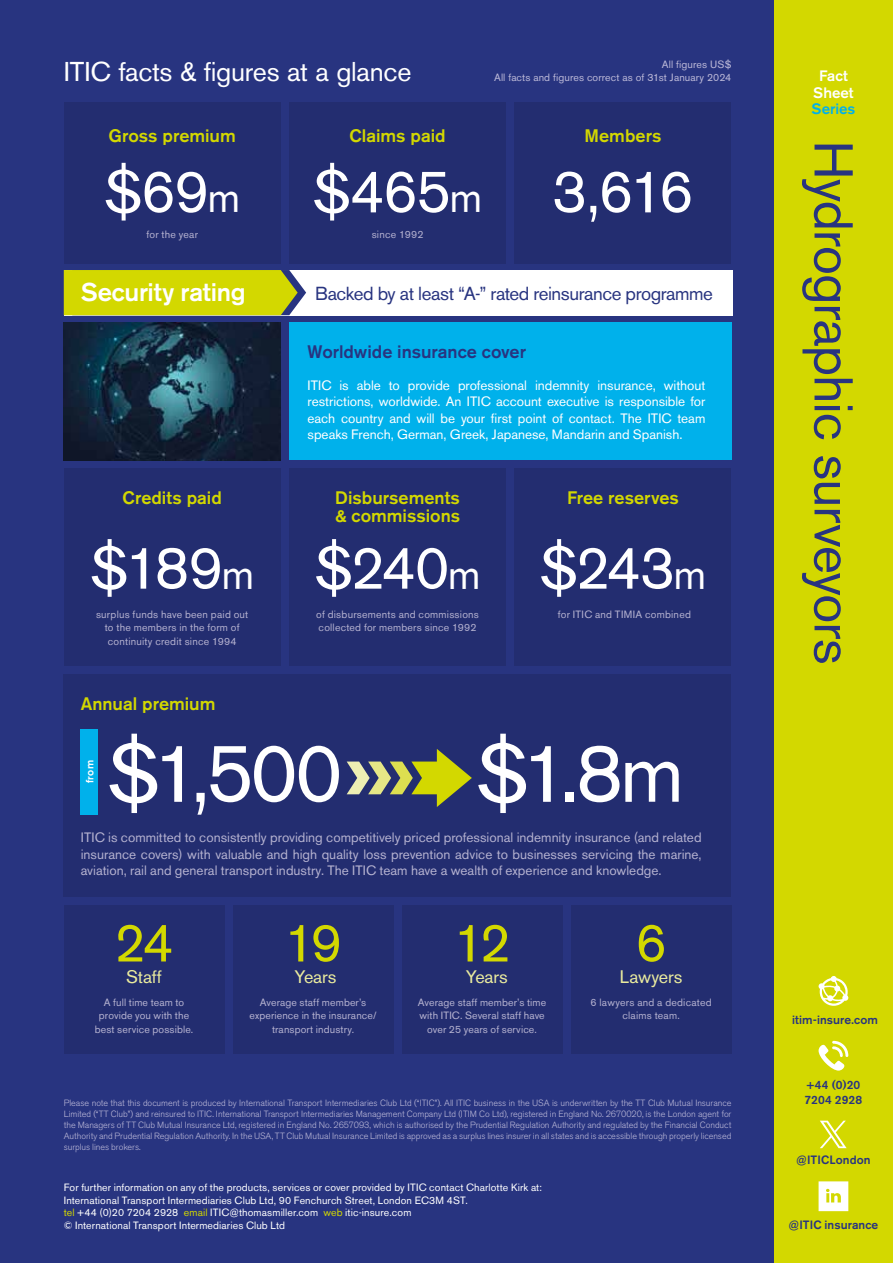
<style>
.page{position:relative;width:893px;height:1263px;background:#fff}
.page>*{position:absolute;margin:0;border:0;box-sizing:border-box;transform-origin:0 0}
.t1{font:82.5px "Akzidenz Grotesk BE";color:#fff}
.t2{font:60px "Akzidenz Grotesk BE";letter-spacing:-.035em;color:#fff}
.t3{font:54px "Akzidenz Grotesk BE";letter-spacing:-.02em;color:#283480}
.t4{font:54px "Akzidenz Grotesk BE";color:#d3d800}
.t5{font:27px "Akzidenz Grotesk BE";letter-spacing:-.01em;color:#fff}
.t6{font:500 25.5px "Akzidenz Grotesk BE";letter-spacing:-.01em;color:#fff}
.t7{font:18.75px "Akzidenz Grotesk BE";letter-spacing:-.025em;color:#283480}
.t8{font:500 18px "Akzidenz Grotesk BE";color:#d3d800}
.t9{font:500 18px "Akzidenz Grotesk BE";letter-spacing:-.005em;color:#283480}
.t10{font:18px "Akzidenz Grotesk BE";letter-spacing:-.005em;color:#eaeb9e}
.t11{font:500 15px/16.5px "Akzidenz Grotesk BE";color:#fff;text-align:center}
.t12{font:500 15px "Akzidenz Grotesk BE";color:#00b1eb}
.t13{font:13.5px/16.5px "Akzidenz Grotesk BE";color:#b5b2d0;text-align:justify}
.t14{font:13.5px/16.5px "Akzidenz Grotesk BE";color:#fff;text-align:justify}
.t15{font:500 12px/15px "Akzidenz Grotesk BE";letter-spacing:.005em;color:#283480}
.t16{font:10.5px/13.5px "Akzidenz Grotesk BE";letter-spacing:.015em;color:#b5b2d0;text-align:center}
.t17{font:10.5px/12.6px "Akzidenz Grotesk BE";letter-spacing:.01em;color:#fff}
.t18{font:10.5px/13.5px "Akzidenz Grotesk BE";letter-spacing:.01em;color:#bcb9d8;text-align:right}
.t19{font:500 10.5px "Akzidenz Grotesk BE";color:#fff}
.t20{font:300 9px/10.8px "Akzidenz Grotesk BE";letter-spacing:-.005em;color:#bcb9d8;text-align:justify}
.s1{font-size:42px}
.s2{color:#d3d800}
</style>
<div class="page">
<div style="left:774px;top:0;width:119px;height:1263px;background:#d3d800"></div>
<div style="left:0;top:0;width:774px;height:1263px;background:#283480"></div>
<div style="left:64px;top:905px;width:160px;height:149px;background:#232d70"></div>
<div style="left:233px;top:905px;width:160px;height:149px;background:#232d70"></div>
<div style="left:402px;top:905px;width:160px;height:149px;background:#232d70"></div>
<div style="left:571px;top:905px;width:160px;height:149px;background:#232d70"></div>
<img style="left:64px;top:323px;width:217px;height:137px">
<div style="left:289px;top:323px;width:442px;height:137px;background:#00b1eb"></div>
<div style="left:64px;top:102px;width:217px;height:161px;background:#232d70"></div>
<div style="left:289px;top:102px;width:217px;height:161px;background:#232d70"></div>
<div style="left:514px;top:102px;width:217px;height:161px;background:#232d70"></div>
<div style="left:64px;top:469px;width:217px;height:197px;background:#232d70"></div>
<div style="left:289px;top:469px;width:217px;height:197px;background:#232d70"></div>
<div style="left:514px;top:469px;width:217px;height:197px;background:#232d70"></div>
<div style="left:63px;top:674px;width:668px;height:223px;background:#232d70"></div>
<div style="left:81px;top:729px;width:17px;height:85px;background:#00b1eb"></div>
<svg style="left:347px;top:749px;width:125px;height:58px"></svg>
<div style="left:64px;top:270px;width:667px;height:45px;background:#fff"></div>
<div style="left:64px;top:270px;width:242px;height:45px;background:#d3d800"></div>
<svg style="left:818px;top:1041px;width:30px;height:29px"></svg>
<svg style="left:819px;top:976px;width:29px;height:30px"></svg>
<svg style="left:819px;top:1181px;width:29px;height:30px"></svg>
<svg style="left:820px;top:1121px;width:27px;height:27px"></svg>
<h3 class="t5" style="left:64px;top:56px;width:349px">ITIC facts &amp; figures at a glance</h3>
<p class="t18" style="left:494px;top:57px;width:239px">All figures US$<br>All facts and figures correct as of 31st January 2024</p>
<h3 class="t8" style="left:109px;top:125px;width:129px">Gross premium</h3>
<h3 class="t8" style="left:349px;top:125px;width:98px">Claims paid</h3>
<h3 class="t8" style="left:584px;top:125px;width:79px">Members</h3>
<h2 class="t2" style="left:104px;top:156px;width:591px">$69<span class="s1">m</span> $465<span class="s1">m</span> 3,616</h2>
<p class="t16" style="left:146px;top:227px;width:53px">for the year</p>
<p class="t16" style="left:372px;top:227px;width:53px">since 1992</p>
<h3 class="t6" style="left:82px;top:277px;width:166px">Security rating</h3>
<h3 class="t7" style="left:479px;top:283px;width:9px">”</h3>
<h3 class="t7" style="left:316px;top:283px;width:399px">Backed by at least “A-“ rated reinsurance programme</h3>
<h3 class="t8" style="left:123px;top:487px;width:101px">Credits paid</h3>
<h2 class="t2" style="left:90px;top:532px;width:165px">$189<span class="s1">m</span></h2>
<p class="t16" style="left:96px;top:607px;width:154px">surplus funds have been paid out to the members in the form of continuity credit since 1994</p>
<h3 class="t8" style="left:81px;top:693px;width:136px">Annual premium</h3>
<h3 class="t9" style="left:308px;top:341px;width:220px">Worldwide insurance cover</h3>
<p class="t14" style="left:308px;top:377px;width:399px">ITIC is able to provide professional indemnity insurance, without restrictions, worldwide. An ITIC account executive is responsible for each country and will be your first point of contact. The ITIC team speaks French, German, Greek, Japanese, Mandarin and Spanish.</p>
<h3 class="t8" style="left:335px;top:487px;width:126px">Disbursements</h3>
<h3 class="t8" style="left:567px;top:487px;width:113px">Free reserves</h3>
<h3 class="t8" style="left:335px;top:505px;width:126px">&amp; commissions</h3>
<h2 class="t2" style="left:315px;top:532px;width:393px">$240<span class="s1">m</span> $243<span class="s1">m</span></h2>
<p class="t16" style="left:316px;top:607px;width:164px;text-align:left">of disbursements and commissions collected for members since 1992</p>
<p class="t16" style="left:558px;top:607px;width:135px">for ITIC and TIMIA combined</p>
<p class="t19" style="left:83px;top:783px;width:24px;rotate:-90deg">from</p>
<h1 class="t1" style="left:108px;top:724px;width:237px">$1,500</h1>
<h1 class="t1" style="left:476px;top:724px;width:209px">$1.8m</h1>
<p class="t13" style="left:81px;top:829px;width:622px">ITIC is committed to consistently providing competitively priced professional indemnity insurance (and related insurance covers) with valuable and high quality loss prevention advice to businesses servicing the marine, aviation, rail and general transport industry. The ITIC team have a wealth of experience and knowledge.</p>
<h3 class="t4" style="left:114px;top:910px;width:61px">24</h3>
<h3 class="t10" style="left:126px;top:966px;width:37px">Staff</h3>
<p class="t16" style="left:95px;top:995px;width:100px">A full time team to provide you with the best service possible.</p>
<h3 class="t4" style="left:284px;top:910px;width:60px">19</h3>
<h3 class="t10" style="left:294px;top:966px;width:43px">Years</h3>
<p class="t16" style="left:250px;top:995px;width:129px">Average staff member’s experience in the insurance/ transport industry.</p>
<h3 class="t4" style="left:453px;top:910px;width:59px">12</h3>
<h3 class="t10" style="left:466px;top:966px;width:43px">Years</h3>
<p class="t16" style="left:418px;top:995px;width:130px">Average staff member’s time with ITIC. Several staff have over 25 years of service.</p>
<h3 class="t4" style="left:635px;top:910px;width:33px">6</h3>
<h3 class="t10" style="left:620px;top:966px;width:64px">Lawyers</h3>
<p class="t16" style="left:591px;top:995px;width:123px">6 lawyers and a dedicated claims team.</p>
<p class="t20" style="left:64px;top:1098px;width:669px">Please note that this document is produced by International Transport Intermediaries Club Ltd (“ITIC”). All ITIC business in the USA is underwritten by the TT Club Mutual Insurance Limited (“TT Club”) and reinsured to ITIC. International Transport Intermediaries Management Company Ltd (ITIM Co Ltd), registered in England No. 2670020, is the London agent for the Managers of TT Club Mutual Insurance Ltd, registered in England No. 2657093, which is authorised by the Prudential Regulation Authority and regulated by the Financial Conduct Authority and Prudential Regulation Authority. In the USA, TT Club Mutual Insurance Limited is approved as a surplus lines insurer in all states and is accessible through properly licensed surplus lines brokers.</p>
<p class="t17" style="left:64px;top:1181px;width:480px">For further information on any of the products, services or cover provided by ITIC contact Charlotte Kirk at:<br>International Transport Intermediaries Club Ltd, 90 Fenchurch Street, London EC3M 4ST.<br><span class="s2">tel</span> +44 (0)20 7204 2928 <span class="s2">email</span> ITIC@thomasmiller.com <span class="s2">web</span> itic-insure.com<br>© International Transport Intermediaries Club Ltd</p>
<h3 class="t11" style="left:813px;top:67px;width:42px">Fact<br>Sheet</h3>
<h3 class="t12" style="left:812px;top:100px;width:45px">Series</h3>
<h3 class="t3" style="left:865px;top:140px;width:526px;rotate:90deg">Hydrographic surveyors</h3>
<h3 class="t15" style="left:792px;top:1012px;width:87px">itim-insure.com</h3>
<h3 class="t15" style="left:805px;top:1077px;width:59px">+44 (0)20<br>7204 2928</h3>
<h3 class="t15" style="left:796px;top:1152px;width:76px">@ITICLondon</h3>
<h3 class="t15" style="left:788px;top:1217px;width:91px">@ITIC insurance</h3>
</div>
